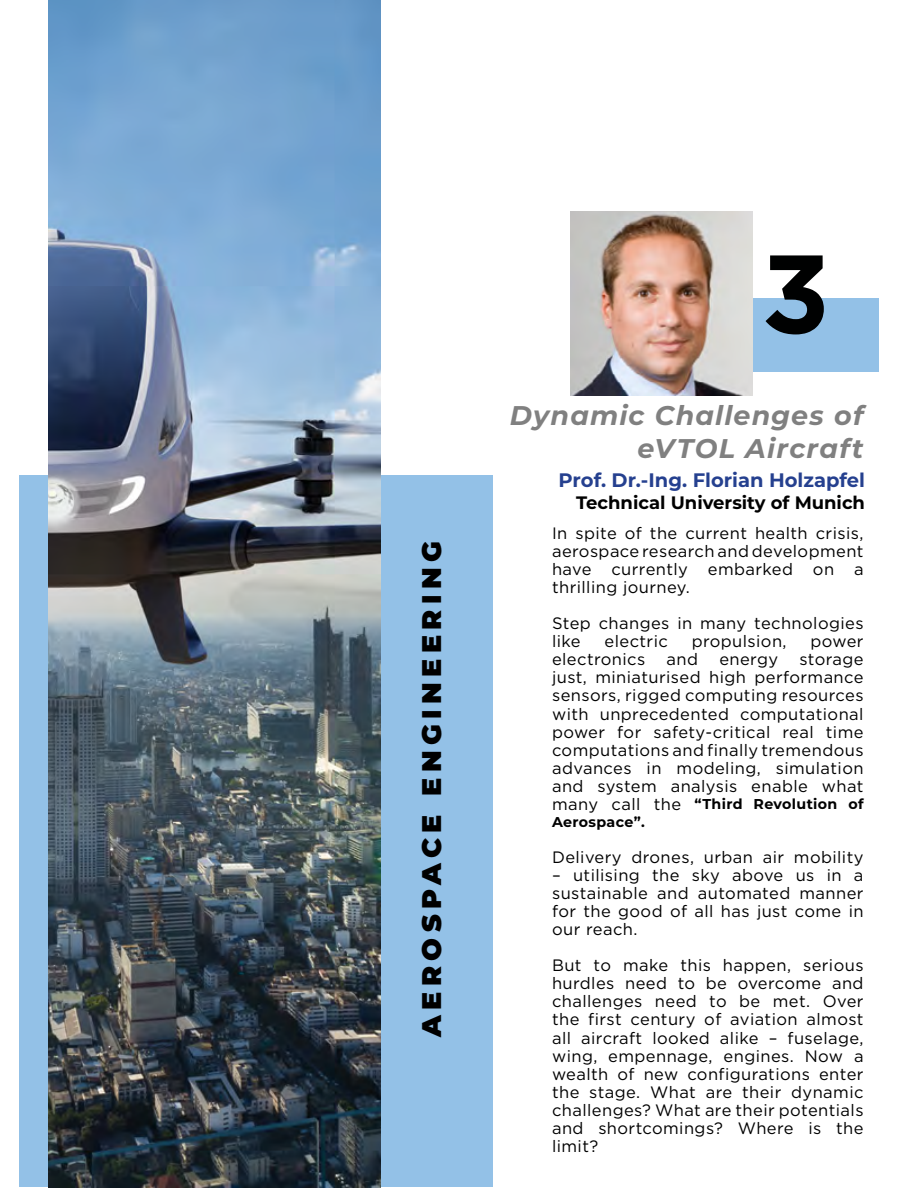
<style>
.page{position:relative;width:918px;height:1188px;background:#fff}
.page>*{position:absolute;margin:0;border:0;box-sizing:border-box;transform-origin:0 0}
.t1{font:700 111px "Gotham";color:#000101}
.t2{font:italic 700 27px/32.4px "Montserrat";letter-spacing:.04em;color:#808080;text-align:right}
.t3{font:900 27px "Montserrat";letter-spacing:.2em;color:#000}
.t4{font:700 19.5px "Montserrat";color:#25408f}
.t5{font:700 18px "Montserrat";color:#000}
.t6{font:16.5px/18px "Gotham";letter-spacing:.025em;color:#000;text-align:justify}
.t7{font:700 14.25px/18px "Montserrat";letter-spacing:.025em;color:#000}
.s1{font-family:"Gotham";font-weight:400;font-size:16.5px}
</style>
<div class="page">
<div style="left:20px;top:475px;width:473px;height:712px;background:#93c1e7"></div>
<img style="left:49px;top:0;width:332px;height:1188px">
<div style="left:743px;top:299px;width:136px;height:73px;background:#93c1e7"></div>
<img style="left:571px;top:212px;width:181px;height:183px">
<h2 class="t3" style="left:411px;top:1037px;width:497px;rotate:-90deg">AEROSPACE ENGINEERING</h2>
<h1 class="t1" style="left:761px;top:230px;width:70px">3</h1>
<h2 class="t2" style="left:510px;top:398px;width:355px">Dynamic Challenges of eVTOL Aircraft</h2>
<p class="t4" style="left:559px;top:466px;width:308px">Prof. Dr.-Ing. Florian Holzapfel</p>
<p class="t5" style="left:576px;top:489px;width:290px">Technical University of Munich</p>
<p class="t6" style="left:552px;top:524px;width:313px">In spite of the current health crisis, aerospace research and development have currently embarked on a thrilling journey.</p>
<p class="t6" style="left:552px;top:614px;width:313px">Step changes in many technologies like</p>
<p class="t6" style="left:605px;top:632px;width:65px">electric</p>
<p class="t6" style="left:692px;top:632px;width:96px">propulsion,</p>
<p class="t6" style="left:810px;top:632px;width:55px">power</p>
<p class="t6" style="left:552px;top:650px;width:95px">electronics</p>
<p class="t6" style="left:667px;top:650px;width:33px">and</p>
<p class="t6" style="left:719px;top:650px;width:60px">energy</p>
<p class="t6" style="left:552px;top:650px;width:313px;text-indent:247px">storage just, miniaturised high performance sensors, rigged computing resources with unprecedented computational power for safety-critical real time computations and finally tremendous advances in modeling, simulation and system analysis enable what</p>
<p class="t7" style="left:552px;top:795px;width:313px"><span class="s1">many call the</span> “Third Revolution of<br>Aerospace”.</p>
<p class="t6" style="left:552px;top:848px;width:313px">Delivery drones, urban air mobility</p>
<p class="t6" style="left:552px;top:866px;width:313px">– utilising the sky above us in a sustainable and automated manner for the good of all has just come in our reach.</p>
<p class="t6" style="left:552px;top:956px;width:313px">But to make this happen, serious hurdles need to be overcome and challenges need to be met. Over the first century of aviation almost all aircraft looked alike – fuselage, wing, empennage, engines. Now a wealth of new configurations enter the stage. What are their dynamic challenges? What are their potentials and shortcomings? Where is the limit?</p>
</div>
